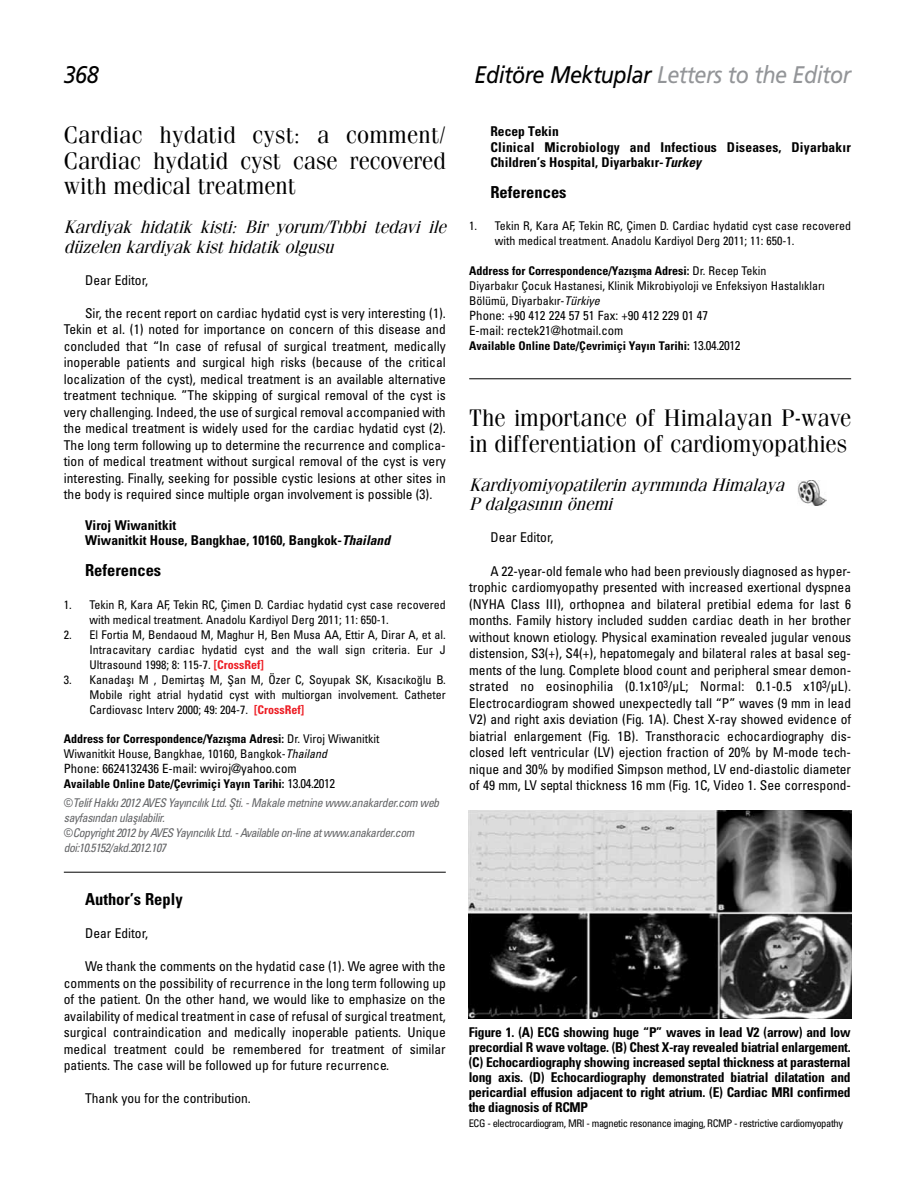
<style>
.page{position:relative;width:915px;height:1191px;background:#fff}
.page>*{position:absolute;margin:0;border:0;box-sizing:border-box;transform-origin:0 0}
.t1{font:24px/25.5px "Fenice Tr";color:#000;text-align:justify}
.t2{font:24px "Frutiger Italic Tr";letter-spacing:-.025em;color:#939598;scale:.9 1}
.t3{font:24px "Frutiger Italic Tr";color:#000;scale:.9 1}
.t4{font:italic 18px/19.5px "Fenice Tr";color:#000}
.t5{font:16.5px "Univers Cond Bd Tr";color:#000}
.t6{font:13.5px/16.5px "Univers Condensed Tr";color:#000;text-align:justify}
.t7{font:13.5px/15px "Univers Cond Bd Tr";color:#000}
.t8{font:12.75px/15px "Univers Condensed Tr";color:#000}
.t9{font:12px/15px "Univers Condensed Tr";color:#000}
.t10{font:12px "Univers Cond Bd Tr";color:#000}
.t11{font:12px/15px "Univers Cond Ita Tr";letter-spacing:-.04em;color:#636466}
.t12{font:10.5px "Univers Condensed Tr";letter-spacing:-.035em;color:#000}
.s1{color:#000}
.s2{font-family:"Univers Cond Bd Ita Tr"}
.s3{font-family:"Univers Cond Bd Tr";color:#ed1d24}
.s4{font-family:"Univers Condensed Tr"}
.s5{font-family:"Univers Cond Ita Tr"}
.s6{font-family:"Univers Condensed Tr";font-size:12.75px}
</style>
<div class="page">
<hr style="left:64px;top:872px;width:381px;height:1px;background:#000">
<hr style="left:469px;top:378px;width:381px;height:1px;background:#000">
<img style="left:797px;top:480px;width:29px;height:25px">
<img style="left:468px;top:810px;width:382px;height:208px">
<h1 class="t3" style="left:64px;top:61px;width:40px">368</h1>
<h1 class="t2" style="left:474px;top:61px;width:420px"><span class="s1">Editöre Mektuplar</span> Letters to the Editor</h1>
<h1 class="t1" style="left:64px;top:122px;width:383px">Cardiac hydatid cyst: a comment/ Cardiac hydatid cyst case recovered with medical treatment</h1>
<h2 class="t4" style="left:64px;top:217px;width:389px">Kardiyak hidatik kisti: Bir yorum/Tıbbi tedavi ile düzelenkardiyakkisthidatikolgusu</h2>
<p class="t6" style="left:85px;top:271px;width:64px">Dear Editor,</p>
<p class="t6" style="left:64px;top:304px;width:383px;text-indent:21px">Sir, the recent report on cardiac hydatid cyst is very interesting (1).<br>Tekin et al. (1) noted for importance on concern of this disease and concluded that “In case of refusal of surgical treatment, medically inoperable patients and surgical high risks (because of the critical localization of the cyst), medical treatment is an available alternative treatment technique. ”The skipping of surgical removal of the cyst is very challenging. Indeed, the use of surgical removal accompanied with the medical treatment is widely used for the cardiac hydatid cyst (2).<br>The long term following up to determine the recurrence and complica&shy;tion of medical treatment without surgical removal of the cyst is very interesting. Finally, seeking for possible cystic lesions at other sites in the body is required since multiple organ involvement is possible (3).</p>
<p class="t7" style="left:85px;top:517px;width:306px">Viroj Wiwanitkit<br>Wiwanitkit House, Bangkhae, 10160, Bangkok-<span class="s2">Thailand</span></p>
<p class="t5" style="left:85px;top:560px;width:78px">References</p>
<p class="t9" style="left:89px;top:596px;width:358px;text-indent:-26px">1. Tekin R, Kara AF, Tekin RC, Çimen D. Cardiac hydatid cyst case recovered with medical treatment. Anadolu Kardiyol Derg 2011; 11: 650-1.</p>
<p class="t9" style="left:89px;top:626px;width:358px;text-align:justify;text-indent:-26px">2. El Fortia M, Bendaoud M, Maghur H, Ben Musa AA, Ettir A, Dirar A, et al.<br>Intracavitary cardiac hydatid cyst and the wall sign criteria. Eur J Ultrasound 1998; 8: 115-7. <span class="s3">[CrossRef]</span></p>
<p class="t9" style="left:89px;top:671px;width:358px;text-align:justify;text-indent:-26px">3. Kanadaşı M , Demirtaş M, Şan M, Özer C, Soyupak SK, Kısacıkoğlu B.<br>Mobile right atrial hydatid cyst with multiorgan involvement. Catheter Cardiovasc Interv 2000; 49: 204-7. <span class="s3">[CrossRef]</span></p>
<p class="t10" style="left:64px;top:731px;width:317px">Address for Correspondence/Yaz›şma Adresi: <span class="s4">Dr. Viroj Wiwanitkit</span></p>
<p class="t9" style="left:64px;top:746px;width:265px">Wiwanitkit House, Bangkhae, 10160, Bangkok-<span class="s5">Thailand</span></p>
<p class="t8" style="left:64px;top:760px;width:234px">Phone: 6624132436 E-mail: wviroj@yahoo.com</p>
<p class="t10" style="left:64px;top:776px;width:272px">Available Online Date/Çevrimiçi Yayın Tarihi: <span class="s6">13.04.2012</span></p>
<p class="t11" style="left:64px;top:795px;width:377px"><span class="s4">©</span>Telif Hakk› 2012 AVES Yay›nc›l›k Ltd. Şti. - Makale metnine www.anakarder.com web sayfas›ndan ulaş›labilir.<br><span class="s4">©</span>Copyright 2012 by AVES Yay›nc›l›k Ltd. - Available on-line at www.anakarder.com doi:10.5152/akd.2012.107</p>
<p class="t7" style="left:490px;top:124px;width:362px">Recep Tekin<br>Clinical Microbiology and Infectious Diseases, Diyarbakır<br>Children’s Hospital, Diyarbakır-<span class="s2">Turkey</span></p>
<p class="t5" style="left:490px;top:182px;width:78px">References</p>
<p class="t9" style="left:494px;top:218px;width:358px;text-indent:-26px">1. Tekin R, Kara AF, Tekin RC, Çimen D. Cardiac hydatid cyst case recovered with medical treatment. Anadolu Kardiyol Derg 2011; 11: 650-1.</p>
<p class="t10" style="left:469px;top:263px;width:299px">Address for Correspondence/Yaz›şma Adresi: <span class="s4">Dr. Recep Tekin</span></p>
<p class="t9" style="left:469px;top:277px;width:357px">Diyarbakır Çocuk Hastanesi, Klinik Mikrobiyoloji ve Enfeksiyon Hastalıkları<br>Bölümü, Diyarbakır-<span class="s5">Türkiye</span></p>
<p class="t8" style="left:469px;top:307px;width:240px">Phone: +90 412 224 57 51 Fax: +90 412 229 01 47<br>E-mail: rectek21@hotmail.com</p>
<p class="t10" style="left:469px;top:338px;width:272px">Available Online Date/Çevrimiçi Yayın Tarihi: <span class="s6">13.04.2012</span></p>
<h1 class="t1" style="left:469px;top:405px;width:383px">The importance of Himalayan P-wave in differentiation of cardiomyopathies</h1>
<h2 class="t4" style="left:469px;top:475px;width:322px">KardiyomiyopatilerinayrımındaHimalaya<br>Pdalgasınınönemi</h2>
<p class="t6" style="left:490px;top:529px;width:64px">Dear Editor,</p>
<p class="t6" style="left:469px;top:562px;width:383px;text-indent:21px">A 22-year-old female who had been previously diagnosed as hyper&shy;trophic cardiomyopathy presented with increased exertional dyspnea (NYHA Class III), orthopnea and bilateral pretibial edema for last 6 months. Family history included sudden cardiac death in her brother without known etiology. Physical examination revealed jugular venous distension, S3(+), S4(+), hepatomegaly and bilateral rales at basal seg&shy;ments of the lung. Complete blood count and peripheral smear demon&shy;strated no eosinophilia (0.1x10<sup>3</sup>/µL; Normal: 0.1-0.5 x10<sup>3</sup>/µL).<br>Electrocardiogram showed unexpectedly tall “P” waves (9 mm in lead V2) and right axis deviation (Fig. 1A). Chest X-ray showed evidence of biatrial enlargement (Fig. 1B). Transthoracic echocardiography dis&shy;closed left ventricular (LV) ejection fraction of 20% by M-mode tech&shy;nique and 30% by modified Simpson method, LV end-diastolic diameter of 49 mm, LV septal thickness 16 mm (Fig. 1C, Video 1. See correspond-</p>
<p class="t5" style="left:85px;top:889px;width:99px">Author’s Reply</p>
<p class="t6" style="left:85px;top:925px;width:64px">Dear Editor,</p>
<p class="t6" style="left:64px;top:958px;width:383px;text-indent:21px">We thank the comments on the hydatid case (1). We agree with the comments on the possibility of recurrence in the long term following up of the patient. On the other hand, we would like to emphasize on the availability of medical treatment in case of refusal of surgical treatment, surgical contraindication and medically inoperable patients. Unique medical treatment could be remembered for treatment of similar patients. The case will be followed up for future recurrence.</p>
<p class="t6" style="left:85px;top:1090px;width:167px">Thank you for the contribution.</p>
<p class="t7" style="left:468px;top:1024px;width:383px;text-align:justify">Figure 1. (A) ECG showing huge “P” waves in lead V2 (arrow) and low precordial R wave voltage. (B) Chest X-ray revealed biatrial enlargement. (C) Echocardiography showing increased septal thickness at parasternal long axis. (D) Echocardiography demonstrated biatrial dilatation and pericardial effusion adjacent to right atrium. (E) Cardiac MRI confirmed the diagnosis of RCMP</p>
<p class="t12" style="left:468px;top:1116px;width:376px">ECG - electrocardiogram, MRI - magnetic resonance imaging, RCMP - restrictive cardiomyopathy</p>
</div>
